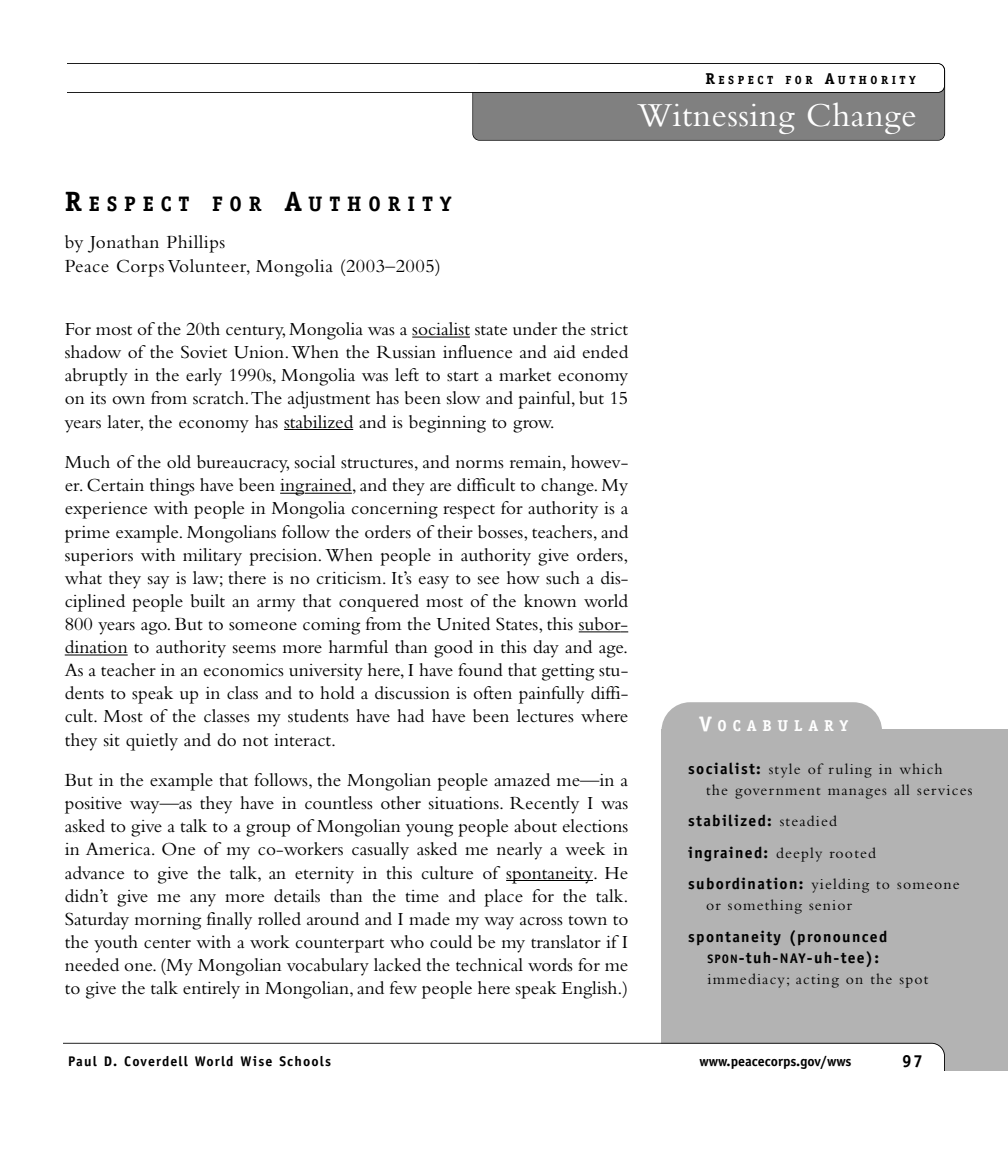
<style>
.page{position:relative;width:1008px;height:1166px;background:#fff}
.page>*{position:absolute;margin:0;border:0;box-sizing:border-box;transform-origin:0 0}
.t1{font:35px "Bembo";letter-spacing:.015em;color:#fff}
.t2{font:700 21px "Officina Serif";letter-spacing:.325em;color:#000}
.t3{font:19.25px/23.1px "Bembo";color:#000;text-align:justify}
.t4{font:19.25px/24.5px "Bembo";letter-spacing:.025em;color:#000}
.t5{font:700 17.5px "Officina Sans";color:#000}
.t6{font:15.75px/21px "Bembo";letter-spacing:.075em;color:#000}
.t7{font:700 15.75px/21px "Officina Sans";letter-spacing:.085em;color:#000}
.t8{font:700 15.75px "Officina Serif";letter-spacing:.37em;color:#fff}
.t9{font:700 14px "Officina Sans";letter-spacing:.085em;color:#000}
.t10{font:700 14px "Officina Sans";color:#000}
.t11{font:700 11.9px "Officina Serif";letter-spacing:.295em;color:#000}
.s1{font-size:15.75px}
.s2{font-size:28px}
.s3{font-size:21px}
.s4{font-family:"Officina Sans";font-weight:700}
.s5{font-family:"Bembo";font-weight:400}
.s6{font-size:12.25px}
.s7{font-size:14px}
</style>
<div class="page">
<div style="left:662px;top:729px;width:346px;height:349px;background:#b3b3b3"></div>
<div style="left:473px;top:64px;width:471px;height:76px;background:#808080;border-radius:6px"></div>
<div style="left:472px;top:64px;width:473px;height:77px;border:2px solid #000;border-radius:7px"></div>
<div style="left:30px;top:1043px;width:914px;height:75px;background:#fff;border-radius:13px"></div>
<div style="left:29px;top:1042px;width:916px;height:77px;border:2px solid #000;border-radius:13px"></div>
<div style="left:0;top:1071px;width:1008px;height:95px;background:#fff"></div>
<div style="left:51px;top:64px;width:893px;height:28px;background:#fff;border-radius:6px"></div>
<div style="left:50px;top:63px;width:895px;height:30px;border:2px solid #000;border-radius:7px"></div>
<div style="left:24px;top:63px;width:43px;height:42px;background:#fff"></div>
<div style="left:0;top:1036px;width:63px;height:125px;background:#fff"></div>
<hr style="left:412px;top:336px;width:58px;height:1px;background:#000">
<hr style="left:284px;top:429px;width:69px;height:1px;background:#000">
<svg style="left:280px;top:493px;width:24px;height:1px"></svg>
<hr style="left:305px;top:493px;width:47px;height:1px;background:#000">
<hr style="left:579px;top:631px;width:42px;height:1px;background:#000">
<hr style="left:65px;top:654px;width:63px;height:1px;background:#000">
<hr style="left:506px;top:880px;width:87px;height:1px;background:#000">
<div style="left:662px;top:702px;width:220px;height:57px;background:#b3b3b3;border-radius:29px"></div>
<p class="t11" style="left:705px;top:75px;width:212px"><span class="s1">R</span>ESPECT FOR <span class="s1">A</span>UTHORITY</p>
<h1 class="t1" style="left:637px;top:103px;width:280px">Witnessing Change</h1>
<p class="t2" style="left:65px;top:196px;width:388px"><span class="s2">R</span>ESPECT FOR <span class="s2">A</span>UTHORITY</p>
<p class="t4" style="left:65px;top:231px;width:378px">by Jonathan Phillips<br>Peace Corps Volunteer, Mongolia (2003–2005)</p>
<p class="t3" style="left:65px;top:319px;width:565px">For most of the 20th century, Mongolia was a socialist state under the strict shadow of the Soviet Union.When the Russian influence and aid ended abruptly in the early 1990s, Mongolia was left to start a market economy on its own from scratch.The adjustment has been slow and painful, but 15 years later, the economy has stabilized and is beginning to grow.</p>
<p class="t3" style="left:65px;top:452px;width:565px">Much of the old bureaucracy, social structures, and norms remain, howev&shy;er. Certain things have been ingrained, and they are difficult to change. My experience with people in Mongolia concerning respect for authority is a prime example. Mongolians follow the orders of their bosses, teachers, and superiors with military precision. When people in authority give orders, what they say is law; there is no criticism. It’s easy to see how such a dis&shy;ciplined people built an army that conquered most of the known world 800 years ago. But to someone coming from the United States, this subor&shy;dination to authority seems more harmful than good in this day and age.<br>As a teacher in an economics university here, I have found that getting stu&shy;dents to speak up in class and to hold a discussion is often painfully diffi&shy;cult. Most of the classes my students have had have been lectures where they sit quietly and do not interact.</p>
<p class="t3" style="left:65px;top:770px;width:565px">But in the example that follows, the Mongolian people amazed me—in a positive way—as they have in countless other situations. Recently I was asked to give a talk to a group of Mongolian young people about elections in America. One of my co-workers casually asked me nearly a week in advance to give the talk, an eternity in this culture of spontaneity. He didn’t give me any more details than the time and place for the talk.<br>Saturday morning finally rolled around and I made my way across town to the youth center with a work counterpart who could be my translator if I needed one. (My Mongolian vocabulary lacked the technical words for me to give the talk entirely in Mongolian, and few people here speak English.)</p>
<p class="t8" style="left:699px;top:719px;width:151px"><span class="s3">V</span>OCABULARY</p>
<p class="t6" style="left:706px;top:760px;width:268px;text-indent:-18px"><span class="s4">socialist:</span> style of ruling in which<br>the government manages all services</p>
<p class="t7" style="left:688px;top:811px;width:150px">stabilized: <span class="s5">steadied</span></p>
<p class="t6" style="left:688px;top:838px;width:273px;line-height:31.5px"><span class="s4">ingrained:</span> deeply rooted <span class="s4">subordination:</span> yielding to someone</p>
<p class="t6" style="left:706px;top:896px;width:148px">or something senior</p>
<p class="t7" style="left:707px;top:927px;width:181px;text-indent:-19px">spontaneity (pronounced<br><span class="s6">SPON</span>-tuh-<span class="s7">NAY</span>-uh-tee):</p>
<p class="t6" style="left:707px;top:970px;width:223px">immediacy; acting on the spot</p>
<p class="t9" style="left:68px;top:1055px;width:264px">Paul D. Coverdell World Wise Schools</p>
<p class="t10" style="left:700px;top:1055px;width:153px">www.peacecorps.gov/wws</p>
<p class="t5" style="left:902px;top:1054px;width:22px">97</p>
</div>
